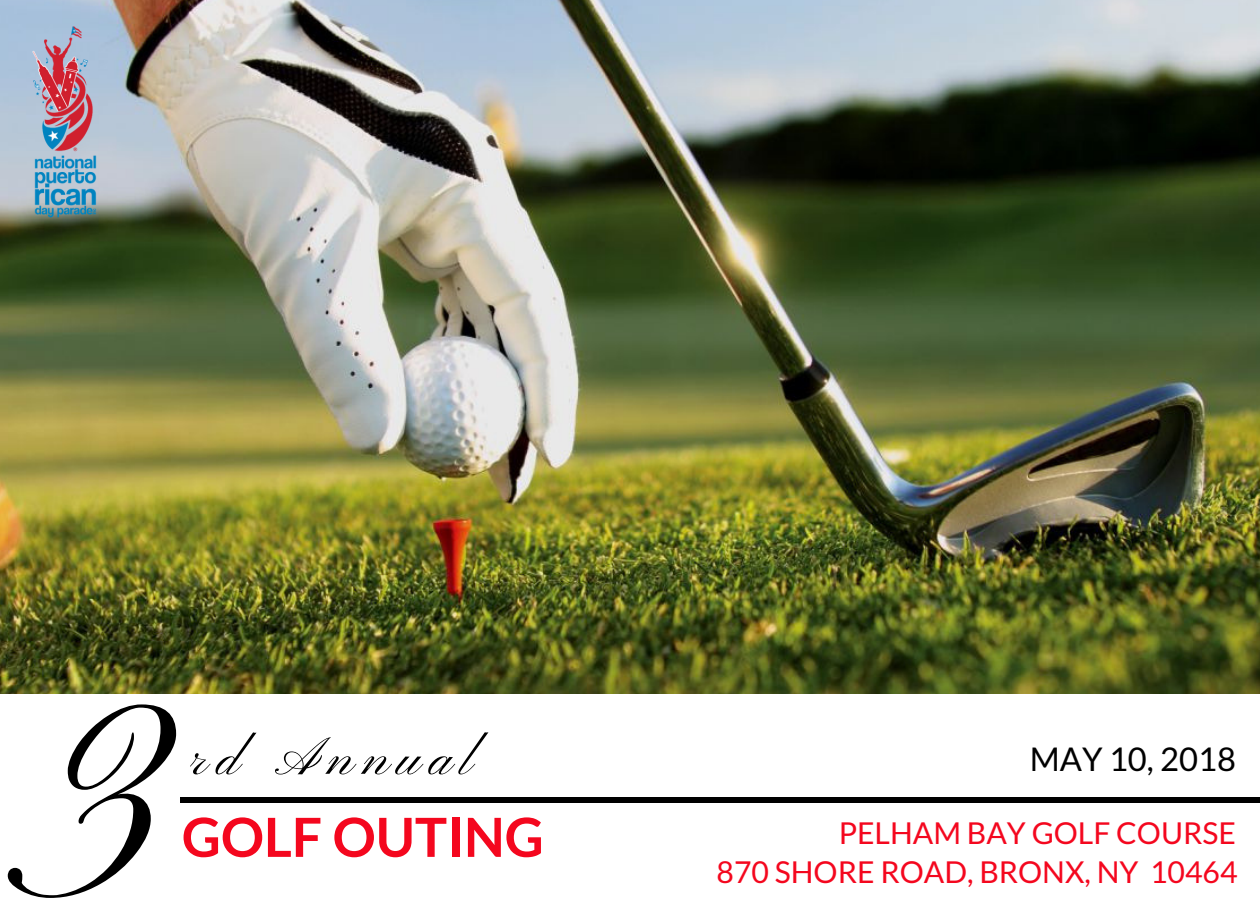
<style>
.page{position:relative;width:1260px;height:900px;background:#fff}
.page>*{position:absolute;margin:0;border:0;box-sizing:border-box;transform-origin:0 0}
.t1{font:240.5px "Pinyon Script";color:#000}
.t2{font:700 54px "Lato";color:#f4071e}
.t3{font:54px "Pinyon Script";letter-spacing:.15em;color:#000}
.t4{font:32.75px "Lato";color:#000}
.t5{font:30.25px/39.5px "Lato";color:#f4071e;text-align:right}
</style>
<div class="page">
<img style="left:0;top:0;width:1260px;height:694px">
<div style="left:180px;top:797px;width:1080px;height:5px;background:#000"></div>
<img style="left:0;top:0;width:171px;height:272px">
<h1 class="t1" style="left:20px;top:662px;width:159px">3</h1>
<h2 class="t3" style="left:192px;top:728px;width:284px">rd Annual</h2>
<h2 class="t2" style="left:182px;top:804px;width:363px">GOLF OUTING</h2>
<p class="t4" style="left:1030px;top:738px;width:208px">MAY 10, 2018</p>
<p class="t5" style="left:717px;top:812px;width:522px">PELHAM BAY GOLF COURSE<br>870 SHORE ROAD, BRONX, NY 10464</p>
</div>
